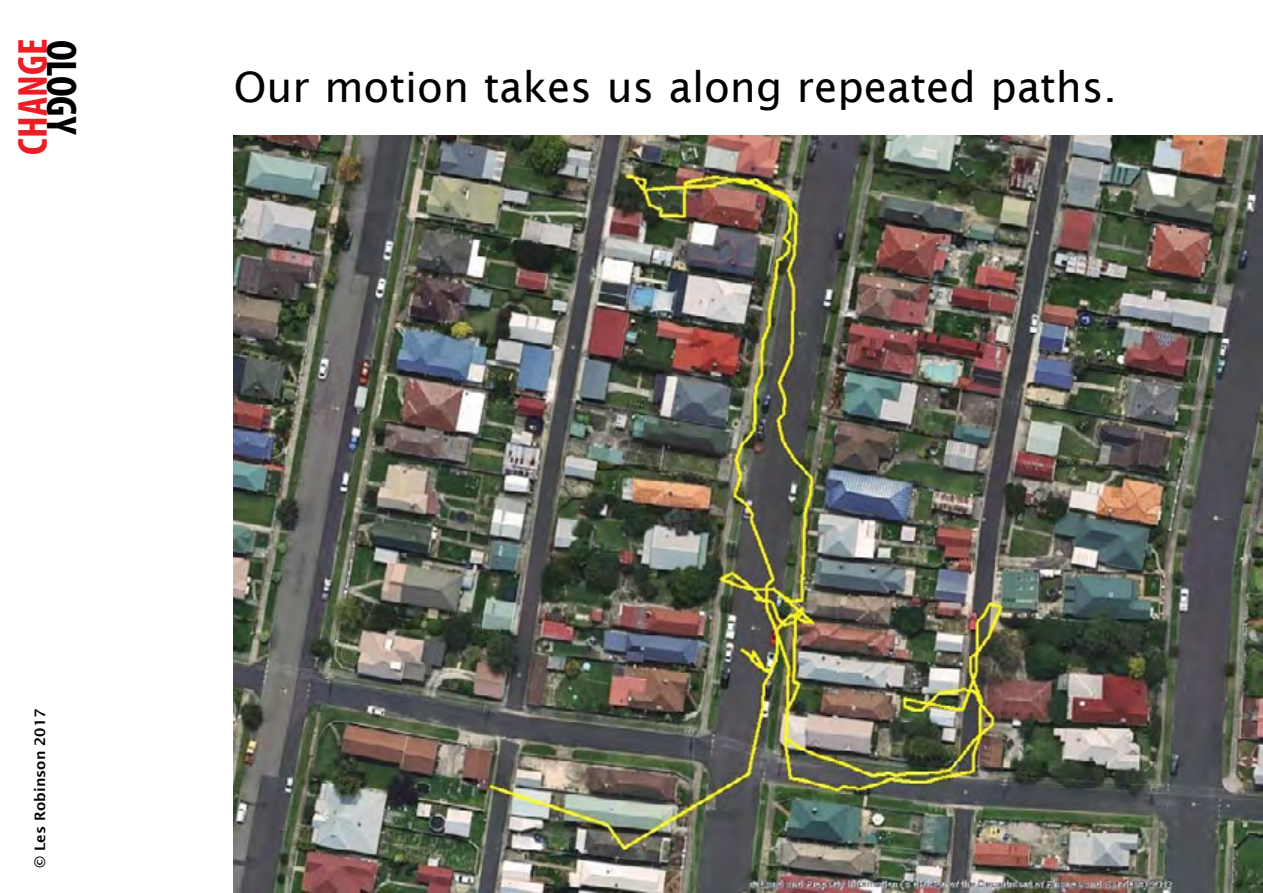
<style>
.page{position:relative;width:1263px;height:893px;background:#fff}
.page>*{position:absolute;margin:0;border:0;box-sizing:border-box;transform-origin:0 0}
.t1{font:700 condensed 43.05px "Myriad Pro";color:#000}
.t2{font:700 condensed 42.15px "Myriad Pro";color:#ed1d24}
.t3{font:42px "Lucida Sans";color:#000}
.t4{font:600 14.4px "Lucida Sans";color:#000}
</style>
<div class="page">
<img style="left:234px;top:135px;width:1029px;height:758px">
<p class="t2" style="left:6px;top:155px;width:117px;rotate:-90deg">CHANGE</p>
<p class="t1" style="left:88px;top:40px;width:97px;rotate:90deg">OLOGY</p>
<p class="t3" style="left:234px;top:63px;width:884px">Our motion takes us along repeated paths.</p>
<p class="t4" style="left:32px;top:868px;width:161px;rotate:-90deg">© Les Robinson 2017</p>
</div>
